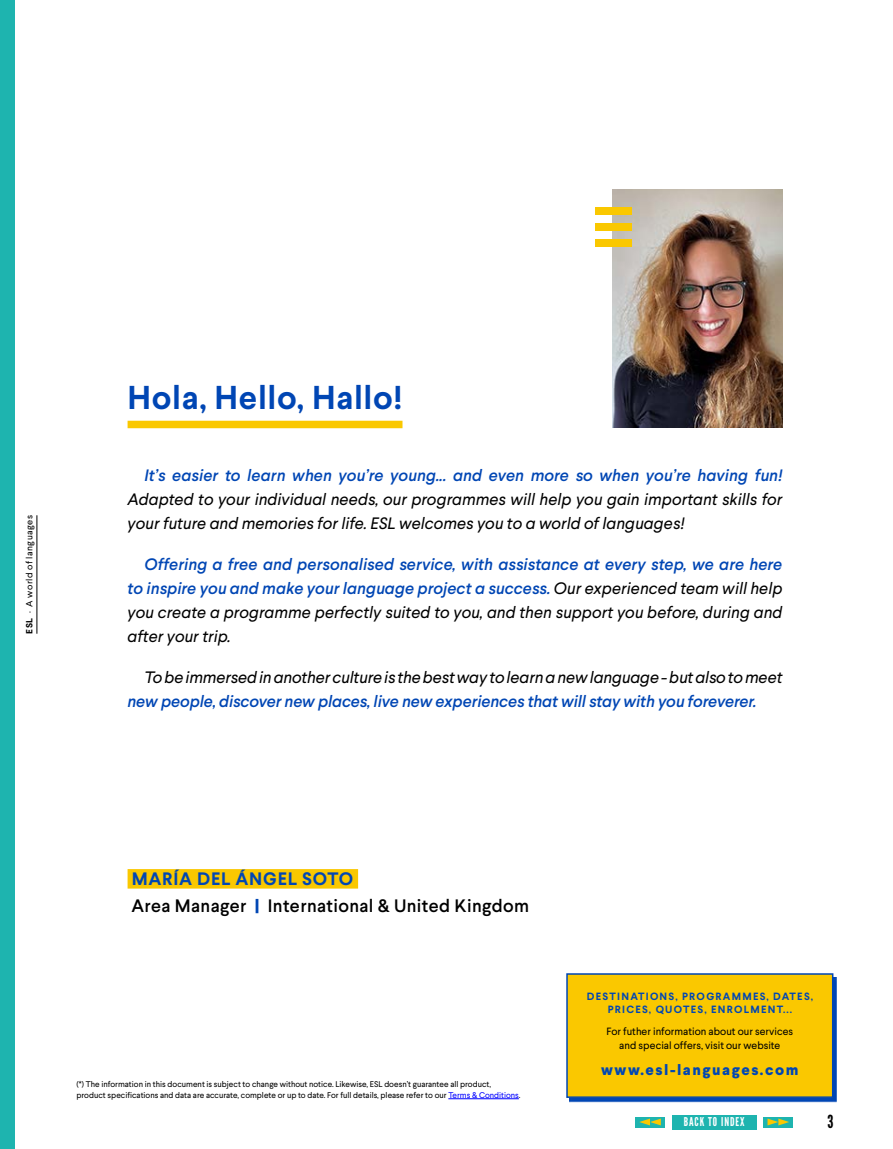
<style>
.page{position:relative;width:893px;height:1149px;background:#fff}
.page>*{position:absolute;margin:0;border:0;box-sizing:border-box;transform-origin:0 0}
.t1{font:700 33px "Larsseit";letter-spacing:.02em;color:#0046b4}
.t2{font:500 18px/27.5px "Larsseit";letter-spacing:.02em;color:#000}
.t3{font:18px "League Gothic";color:#000}
.t4{font:italic 500 16.5px/24px "Larsseit";color:#0046b4;text-align:justify}
.t5{font:italic 16.5px/24px "Larsseit";color:#000}
.t6{font:800 15px "Larsseit";letter-spacing:.1em;color:#0046b4}
.t7{font:12.15px "League Gothic";letter-spacing:.08em;color:#fff}
.t8{font:10.5px/13.5px "Larsseit";color:#000;text-align:center}
.t9{font:700 10.5px/13.5px "Larsseit";letter-spacing:.12em;color:#0046b4;text-align:center}
.t10{font:9px "Larsseit";letter-spacing:.045em;color:#000}
.t11{font:8.25px/11.2px "Larsseit";color:#000}
.s1{font-weight:700}
.s2{font-weight:400;color:#000}
.s3{font-weight:700;color:#0046b4}
.s4{font-weight:800;color:#0046b4}
.s5{color:#00f}
</style>
<div class="page">
<div style="left:764px;top:1116px;width:29px;height:10px;background:#1eb4af"></div>
<svg style="left:767px;top:1118px;width:22px;height:7px"></svg>
<div style="left:672px;top:1114px;width:84px;height:14px;background:#1eb4af"></div>
<div style="left:635px;top:1116px;width:30px;height:10px;background:#1eb4af"></div>
<svg style="left:639px;top:1118px;width:22px;height:7px"></svg>
<img style="left:612px;top:189px;width:170px;height:238px">
<div style="left:128px;top:420px;width:274px;height:8px;background:#fac800"></div>
<div style="left:128px;top:868px;width:230px;height:20px;background:#fac800"></div>
<hr style="left:448px;top:1098px;width:71px;height:1px;background:#00f">
<div style="left:569px;top:976px;width:268px;height:125px;background:linear-gradient(to right,#0046b4,#0046b4)"></div>
<div style="left:567px;top:973px;width:266px;height:123px;background:#fac800"></div>
<div style="left:566px;top:972px;width:267px;height:125px;border:2px solid #0046b4"></div>
<hr style="left:37px;top:515px;width:1px;height:118px;background:#000">
<div style="left:0;top:0;width:15px;height:1148px;background:#1eb4af"></div>
<div style="left:595px;top:223px;width:36px;height:7px;background:#fac800"></div>
<div style="left:595px;top:207px;width:36px;height:7px;background:#fac800"></div>
<div style="left:595px;top:239px;width:36px;height:8px;background:#fac800"></div>
<p class="t10" style="left:24px;top:633px;width:120px;rotate:-90deg"><span class="s1">ESL</span> · A world of languages</p>
<h1 class="t1" style="left:128px;top:376px;width:276px">Hola, Hello, Hallo!</h1>
<p class="t4" style="left:145px;top:463px;width:639px">It’s easier to learn when you’re young... and even more so when you’re having fun!</p>
<p class="t5" style="left:128px;top:486px;width:656px">Adapted to your individual needs, our programmes will help you gain important skills for your future and memories for life. ESL welcomes you to a world of languages!</p>
<p class="t4" style="left:128px;top:552px;width:656px;text-indent:17px">Offering a free and personalised service, with assistance at every step, we are here to inspire you and make your language project a success. <span class="s2">Our experienced team will help you create a programme perfectly suited to you, and then support you before, during and after your trip.</span></p>
<p class="t5" style="left:145px;top:664px;width:639px">To be immersed in another culture is the best way to learn a new language - but also to meet</p>
<p class="t4" style="left:128px;top:689px;width:631px">new people, discover new places, live new experiences that will stay with you foreverer.</p>
<p class="t2" style="left:132px;top:864px;width:399px"><span class="s3">MARÍA DEL ÁNGEL SOTO<br></span>Area Manager <span class="s4">|</span> International &amp; United Kingdom</p>
<p class="t11" style="left:77px;top:1077px;width:445px">(*) The information in this document is subject to change without notice. Likewise, ESL doesn’t guarantee all product, product specifications and data are accurate, complete or up to date. For full details, please refer to our <span class="s5">Terms &amp; Conditions</span>.</p>
<p class="t9" style="left:587px;top:989px;width:228px">DESTINATIONS, PROGRAMMES, DATES,<br>PRICES, QUOTES, ENROLMENT...</p>
<p class="t8" style="left:606px;top:1024px;width:188px">For futher information about our services and special offers, visit our website</p>
<p class="t6" style="left:601px;top:1059px;width:199px">www.esl-languages.com</p>
<p class="t7" style="left:684px;top:1114px;width:62px">BACK TO INDEX</p>
<p class="t3" style="left:827px;top:1110px;width:8px">3</p>
</div>
